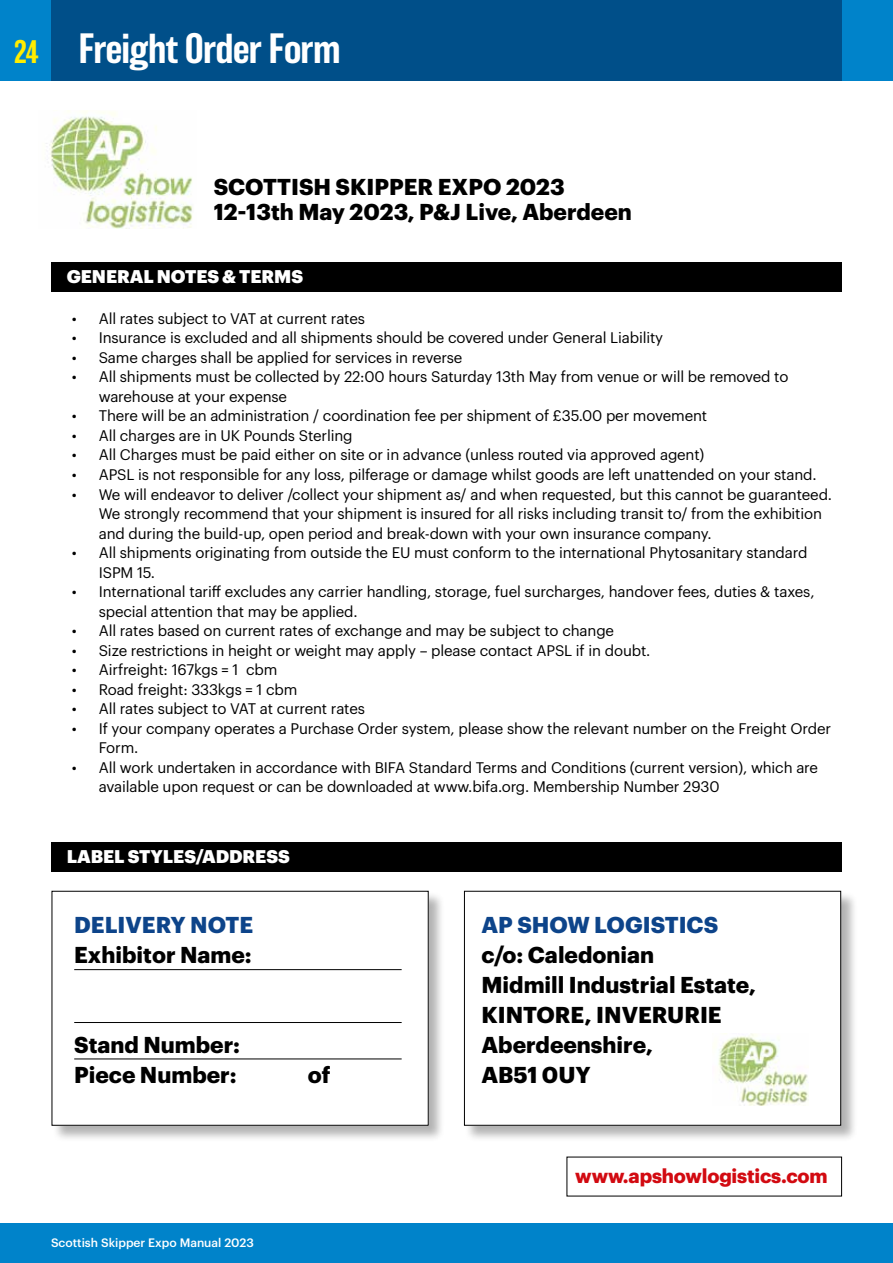
<style>
.page{position:relative;width:893px;height:1263px;background:#fff}
.page>*{position:absolute;margin:0;border:0;box-sizing:border-box;transform-origin:0 0}
.t1{font:500 39px "Balboa";letter-spacing:-.01em;color:#fff}
.t2{font:700 22.5px/30px "Graphik";color:#000}
.t3{font:700 22.5px "Graphik";color:#0d448a}
.t4{font:700 19.5px "Graphik";letter-spacing:-.01em;color:#d20a11}
.t5{font:900 18px "Graphik";letter-spacing:-.005em;color:#fff}
.t6{font:15px/19.5px "Graphik";letter-spacing:-.01em;color:#000}
.t7{font:500 12px "Graphik";color:#fff}
.s1{font-size:30px;color:#ffed00}
</style>
<div class="page">
<div style="left:0;top:1223px;width:893px;height:40px;background:#0083ca"></div>
<div style="left:0;top:0;width:893px;height:81px;background:#0083ca"></div>
<div style="left:51px;top:0;width:791px;height:81px;background:#004f89"></div>
<div style="left:51px;top:262px;width:791px;height:30px;background:#000"></div>
<div style="left:51px;top:842px;width:790px;height:30px;background:#000"></div>
<div style="left:52px;top:891px;width:394px;height:251px;background:#000;opacity:.3"></div>
<div style="left:52px;top:891px;width:376px;height:234px;background:#fff"></div>
<div style="left:52px;top:891px;width:377px;height:235px;border:1px solid #000"></div>
<div style="left:464px;top:891px;width:394px;height:251px;background:#000;opacity:.3"></div>
<div style="left:464px;top:891px;width:377px;height:234px;background:#fff"></div>
<div style="left:464px;top:891px;width:377px;height:235px;border:1px solid #000"></div>
<hr style="left:74px;top:1058px;width:328px;height:1px;background:#000">
<hr style="left:74px;top:1022px;width:328px;height:1px;background:#000">
<hr style="left:74px;top:969px;width:328px;height:1px;background:#000">
<img style="left:718px;top:1033px;width:91px;height:73px">
<img style="left:46px;top:111px;width:147px;height:118px">
<h1 class="t1" style="left:14px;top:27px;width:328px"><span class="s1">24</span> Freight Order Form</h1>
<h2 class="t2" style="left:214px;top:172px;width:420px;line-height:25.5px">SCOTTISH SKIPPER EXPO 2023<br>12-13th May 2023, P&amp;J Live, Aberdeen</h2>
<p class="t5" style="left:67px;top:263px;width:238px">GENERAL NOTES &amp; TERMS</p>
<p class="t6" style="left:72px;top:307px;width:295px">• All rates subject to VAT at current rates</p>
<p class="t6" style="left:72px;top:327px;width:593px">• Insurance is excluded and all shipments should be covered under General Liability</p>
<p class="t6" style="left:72px;top:346px;width:392px">• Same charges shall be applied for services in reverse</p>
<p class="t6" style="left:99px;top:366px;width:691px;text-indent:-27px">• All shipments must be collected by 22:00 hours Saturday 13th May from venue or will be removed to warehouse at your expense</p>
<p class="t6" style="left:72px;top:405px;width:637px">• There will be an administration / coordination fee per shipment of £35.00 per movement</p>
<p class="t6" style="left:72px;top:424px;width:282px">• All charges are in UK Pounds Sterling</p>
<p class="t6" style="left:72px;top:444px;width:634px">• All Charges must be paid either on site or in advance (unless routed via approved agent)</p>
<p class="t6" style="left:72px;top:463px;width:746px">• APSL is not responsible for any loss, pilferage or damage whilst goods are left unattended on your stand.</p>
<p class="t6" style="left:99px;top:483px;width:735px;text-indent:-27px">• We will endeavor to deliver /collect your shipment as/ and when requested, but this cannot be guaranteed.<br>We strongly recommend that your shipment is insured for all risks including transit to/ from the exhibition and during the build-up, open period and break-down with your own insurance company.</p>
<p class="t6" style="left:99px;top:541px;width:710px;text-indent:-27px">• All shipments originating from outside the EU must conform to the international Phytosanitary standard<br>ISPM 15.</p>
<p class="t6" style="left:99px;top:580px;width:717px;text-indent:-27px">• International tariff excludes any carrier handling, storage, fuel surcharges, handover fees, duties &amp; taxes, special attention that may be applied.</p>
<p class="t6" style="left:72px;top:619px;width:544px">• All rates based on current rates of exchange and may be subject to change</p>
<p class="t6" style="left:72px;top:639px;width:580px">• Size restrictions in height or weight may apply – please contact APSL if in doubt.</p>
<p class="t6" style="left:72px;top:658px;width:207px">• Airfreight: 167kgs = 1 cbm</p>
<p class="t6" style="left:72px;top:678px;width:227px">• Road freight: 333kgs = 1 cbm</p>
<p class="t6" style="left:72px;top:697px;width:295px">• All rates subject to VAT at current rates</p>
<p class="t6" style="left:99px;top:717px;width:734px;text-indent:-27px">• If your company operates a Purchase Order system, please show the relevant number on the Freight Order<br>Form.</p>
<p class="t6" style="left:99px;top:756px;width:721px;text-indent:-27px">• All work undertaken in accordance with BIFA Standard Terms and Conditions (current version), which are available upon request or can be downloaded at www.bifa.org. Membership Number 2930</p>
<p class="t5" style="left:67px;top:842px;width:224px">LABEL STYLES/ADDRESS</p>
<h2 class="t3" style="left:74px;top:907px;width:181px">DELIVERY NOTE</h2>
<h2 class="t2" style="left:74px;top:937px;width:179px">Exhibitor Name:</h2>
<h2 class="t2" style="left:74px;top:1027px;width:167px">Stand Number:<br>Piece Number:</h2>
<h2 class="t2" style="left:308px;top:1057px;width:24px">of</h2>
<p class="t7" style="left:51px;top:1234px;width:204px">Scottish Skipper Expo Manual 2023</p>
<h2 class="t3" style="left:481px;top:907px;width:238px">AP SHOW LOGISTICS</h2>
<h2 class="t2" style="left:481px;top:937px;width:276px">c/o: Caledonian<br>Midmill Industrial Estate,<br>KINTORE, INVERURIE<br>Aberdeenshire,<br>AB51 0UY</h2>
<h3 class="t4" style="left:575px;top:1161px;width:254px">www.apshowlogistics.com</h3>
</div>
